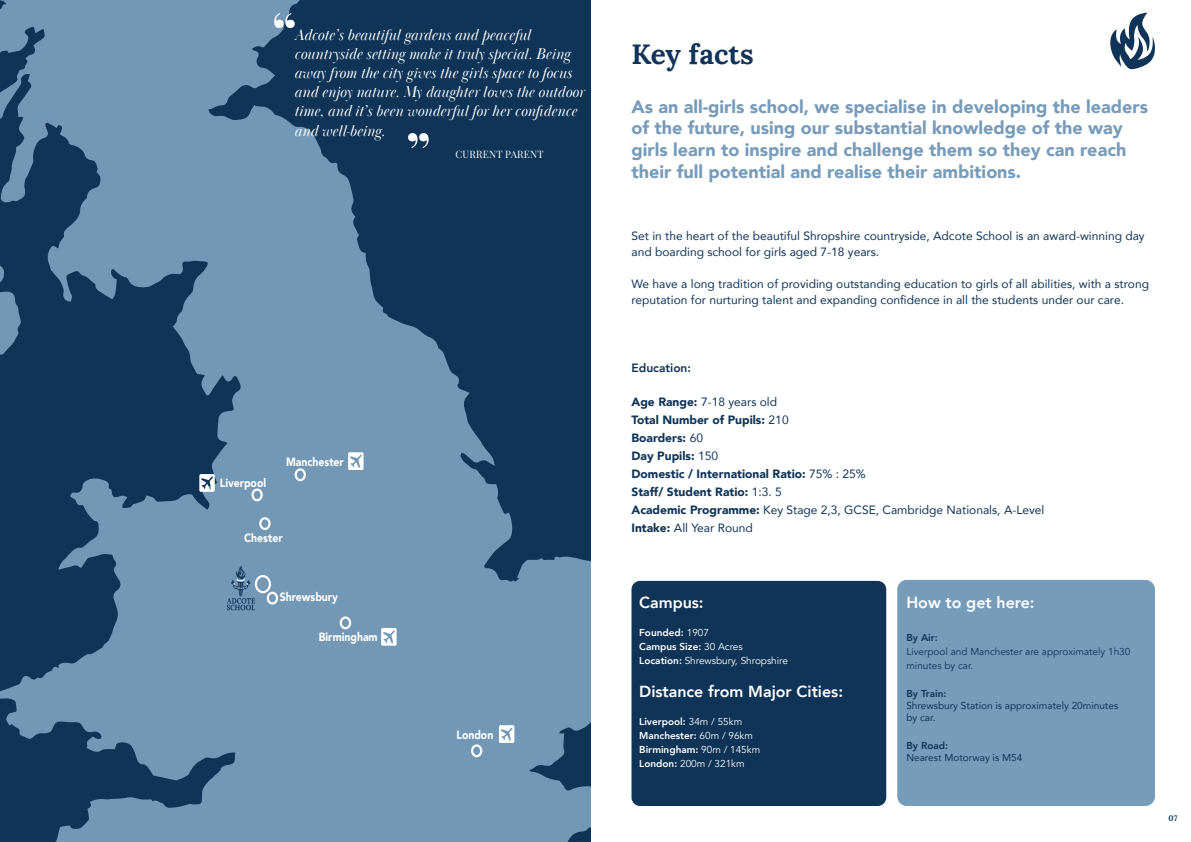
<style>
.page{position:relative;width:1191px;height:842px;background:#fff}
.page>*{position:absolute;margin:0;border:0;box-sizing:border-box;transform-origin:0 0}
.Speech_Mark_Black{font:700 54px "Playfair Display";color:#fff}
.Heading_Light_Blue{font:700 28px "Lora";color:#0f3457}
.Accent_Light{font:900 18px/21.6px "Avenir";color:#779cba}
.Quote_Black{font:italic 16px/19.2px "Baskerville Poster PT";color:#fff}
.t1{font:800 16px "Avenir";color:#fff}
.Dark_Body{font:12px/16px "Avenir";color:#0f3457}
.Dark_Body-2{font:900 12px "Avenir";color:#0f3457}
.t2{font:800 12px "Avenir";color:#0f3457}
.t3{font:900 11.9px "Avenir";color:#fff;scale:.87 1}
.Black_Paragraph{font:800 10px "Avenir";color:#fff}
.Black_Paragraph-2{font:10px/14px "Avenir";color:#0f3457}
.Black_Paragraph-3{font:10px/12px "Avenir";color:#0f3457}
.Black_Paragraph-4{font:10px "Avenir";color:#fff}
.Black_Paragraph-5{font:800 10px "Avenir";color:#0f3457}
.Dark_Body-3{font:10px "Avenir";color:#0f3457}
.Source{font:10px "Playfair Display";letter-spacing:.02em;color:#fff}
.t4{font:700 8px "Lora";color:#0f3457}
.s1{font-weight:900}
.s2{font-weight:400}
.s3{font-weight:800}
</style>
<div class="page">
<svg style="left:0;top:0;width:591px;height:842px;fill:#7298b5"></svg>
<svg style="left:0;top:202px;width:21px;height:182px"></svg>
<svg style="left:102px;top:137px;width:26px;height:46px"></svg>
<div style="left:471px;top:744px;width:11px;height:13px;border:2px solid #fff;border-radius:50%"></div>
<svg style="left:381px;top:628px;width:15px;height:18px"></svg>
<svg style="left:499px;top:725px;width:15px;height:18px"></svg>
<div style="left:295px;top:468px;width:11px;height:13px;border:2px solid #fff;border-radius:50%"></div>
<svg style="left:348px;top:452px;width:15px;height:18px"></svg>
<div style="left:227px;top:516px;width:125px;height:114px;background:#7298b5"></div>
<div style="left:251px;top:488px;width:12px;height:13px;border:2px solid #fff;border-radius:50%"></div>
<svg style="left:199px;top:474px;width:16px;height:18px"></svg>
<div style="left:898px;top:581px;width:256px;height:224px;background:#779cba;border-radius:9px"></div>
<div style="left:897px;top:580px;width:258px;height:226px;border:2px solid #779cba;border-radius:9px"></div>
<div style="left:631px;top:581px;width:255px;height:225px;background:#0f3457;border-radius:9px"></div>
<svg style="left:1110px;top:13px;width:45px;height:56px"></svg>
<p class="Speech_Mark_Black" style="left:272px;top:-10px;width:27px">“</p>
<p class="Quote_Black" style="left:294px;top:26px;width:291px">Adcote’s beautiful gardens and peaceful countryside setting make it truly special. Being away from the city gives the girls space to focus and enjoy nature. My daughter loves the outdoor time, and it’s been wonderful for her confidence and well-being.</p>
<p class="Speech_Mark_Black" style="left:431px;top:172px;width:27px;rotate:-180deg">“</p>
<p class="Source" style="left:455px;top:146px;width:90px">CURRENT PARENT</p>
<p class="t3" style="left:220px;top:473px;width:55px">Liverpool</p>
<p class="t3" style="left:286px;top:451px;width:68px">Manchester</p>
<p class="t3" style="left:244px;top:527px;width:46px">Chester</p>
<p class="t3" style="left:280px;top:586px;width:68px">Shrewsbury</p>
<p class="t3" style="left:319px;top:627px;width:69px">Birmingham</p>
<p class="t3" style="left:456px;top:724px;width:44px">London</p>
<p class="Heading_Light_Blue" style="left:631px;top:30px;width:124px">Key facts</p>
<p class="Accent_Light" style="left:631px;top:95px;width:518px">As an all-girls school, we specialise in developing the leaders of the future, using our substantial knowledge of the way girls learn to inspire and challenge them so they can reach their full potential and realise their ambitions.</p>
<p class="Dark_Body" style="left:631px;top:227px;width:515px">Set in the heart of the beautiful Shropshire countryside, Adcote School is an award-winning day and boarding school for girls aged 7-18 years.</p>
<p class="Dark_Body" style="left:631px;top:275px;width:519px">We have a long tradition of providing outstanding education to girls of all abilities, with a strong reputation for nurturing talent and expanding confidence in all the students under our care.</p>
<p class="t2" style="left:631px;top:359px;width:61px">Education:</p>
<p class="Dark_Body" style="left:631px;top:394px;width:147px"><span class="s1">Age Range:</span> 7-18 years old</p>
<p class="Dark_Body-2" style="left:631px;top:410px;width:159px">Total Number of Pupils: <span class="s2">210</span></p>
<p class="Dark_Body-2" style="left:631px;top:428px;width:73px">Boarders: <span class="s2">60</span></p>
<p class="Dark_Body-2" style="left:631px;top:446px;width:88px">Day Pupils: <span class="s2">150</span></p>
<p class="Dark_Body-2" style="left:631px;top:464px;width:236px">Domestic / International Ratio: <span class="s2">75% : 25%</span></p>
<p class="Dark_Body-2" style="left:631px;top:482px;width:152px">Staff/ Student Ratio: <span class="s2">1:3. 5</span></p>
<p class="Dark_Body" style="left:631px;top:502px;width:414px"><span class="s1">Academic Programme:</span> Key Stage 2,3, GCSE, Cambridge Nationals, A-Level</p>
<p class="Dark_Body" style="left:631px;top:520px;width:123px"><span class="s1">Intake:</span> All Year Round</p>
<p class="t1" style="left:639px;top:590px;width:66px">Campus:</p>
<p class="Black_Paragraph" style="left:639px;top:624px;width:71px">Founded: <span class="s2">1907</span></p>
<p class="Black_Paragraph" style="left:639px;top:638px;width:105px">Campus Size: <span class="s2">30 Acres</span></p>
<p class="Black_Paragraph-4" style="left:639px;top:654px;width:150px"><span class="s3">Location:</span> Shrewsbury, Shropshire</p>
<p class="t1" style="left:639px;top:679px;width:205px">Distance from Major Cities:</p>
<p class="Black_Paragraph" style="left:639px;top:714px;width:104px">Liverpool: <span class="s2">34m / 55km</span></p>
<p class="Black_Paragraph" style="left:639px;top:728px;width:115px">Manchester: <span class="s2">60m / 96km</span></p>
<p class="Black_Paragraph" style="left:639px;top:742px;width:122px">Birmingham: <span class="s2">90m / 145km</span></p>
<p class="Black_Paragraph-4" style="left:639px;top:757px;width:107px"><span class="s3">London:</span> 200m / 321km</p>
<p class="t1" style="left:906px;top:590px;width:130px">How to get here:</p>
<p class="Black_Paragraph-5" style="left:906px;top:630px;width:33px">By Air:</p>
<p class="Black_Paragraph-2" style="left:906px;top:645px;width:225px">Liverpool and Manchester are approximately 1h30 minutes by car.</p>
<p class="Black_Paragraph-5" style="left:906px;top:686px;width:42px">By Train:</p>
<p class="Black_Paragraph-3" style="left:906px;top:699px;width:213px">Shrewsbury Station is approximately 20minutes by car.</p>
<p class="Black_Paragraph-5" style="left:906px;top:738px;width:43px">By Road:</p>
<p class="Dark_Body-3" style="left:906px;top:749px;width:117px">Nearest Motorway is M54</p>
<p class="t4" style="left:1168px;top:812px;width:10px">07</p>
</div>
